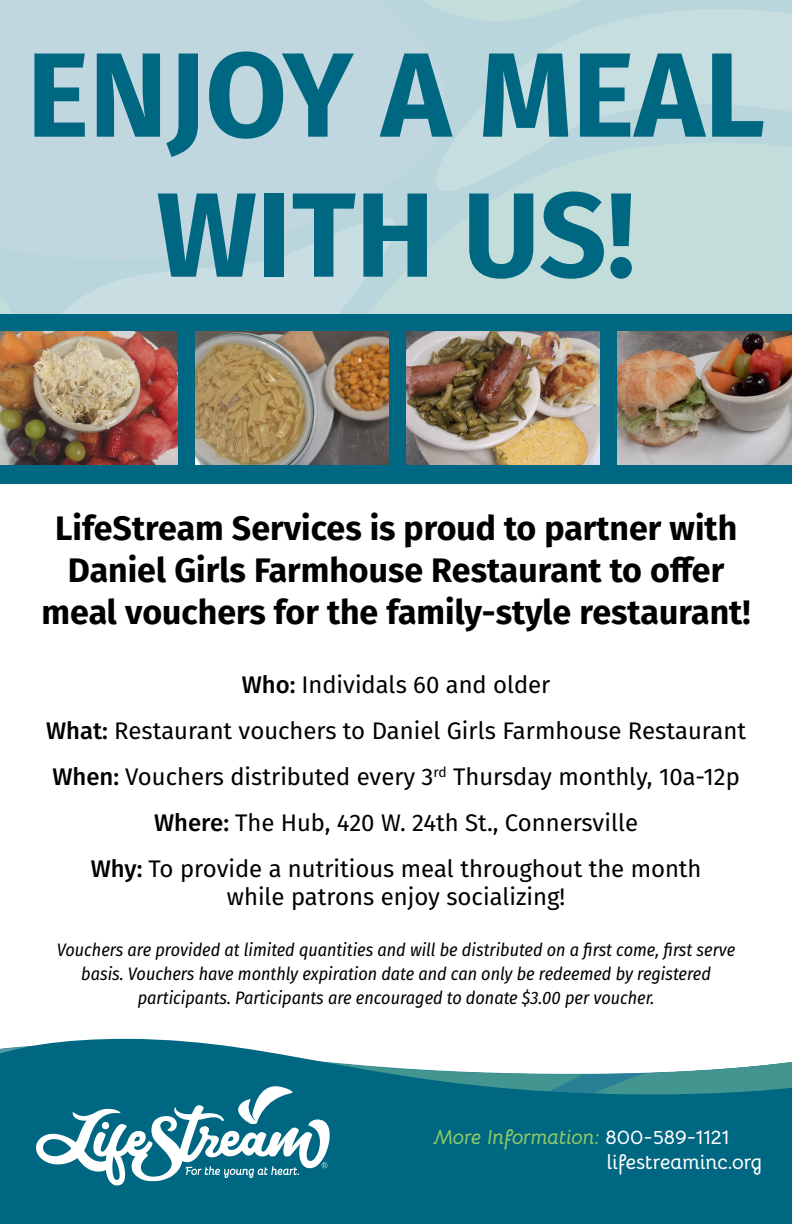
<style>
.page{position:relative;width:792px;height:1224px;background:#fff}
.page>*{position:absolute;margin:0;border:0;box-sizing:border-box;transform-origin:0 0}
.t1{font:700 120px "Fira Sans";color:#006782}
.t2{font:700 34px/42px "Fira Sans";color:#000;text-align:center}
.t3{font:24px "Fira Sans";color:#000}
.t4{font:italic 700 20.4px "Bellota";letter-spacing:-.01em;color:#91ca64}
.t5{font:700 20.4px "Bellota";letter-spacing:-.005em;color:#fff}
.t6{font:italic 18px "Fira Sans Condensed";color:#000}
.s1{font-weight:500}
.s2{font-style:normal;color:#fff}
</style>
<div class="page">
<img style="left:616px;top:330px;width:176px;height:135px">
<img style="left:405px;top:330px;width:195px;height:135px">
<img style="left:195px;top:330px;width:194px;height:135px">
<img style="left:0;top:330px;width:179px;height:135px">
<div style="left:0;top:0;width:792px;height:314px;background:#c0d7df"></div>
<svg style="left:0;top:1038px;width:792px;height:186px;background:#298095"></svg>
<svg style="left:36px;top:1086px;width:294px;height:99px"></svg>
<div style="left:0;top:314px;width:792px;height:16px;background:#006782"></div>
<div style="left:0;top:465px;width:792px;height:19px;background:#006782"></div>
<div style="left:389px;top:315px;width:16px;height:159px;background:#006782"></div>
<div style="left:600px;top:315px;width:16px;height:159px;background:#006782"></div>
<div style="left:179px;top:315px;width:16px;height:159px;background:#006782"></div>
<p class="t1" style="left:27px;top:-6px;width:740px">ENJOY A MEAL</p>
<p class="t1" style="left:157px;top:134px;width:480px">WITH US!</p>
<p class="t2" style="left:42px;top:505px;width:711px">LifeStream Services is proud to partner with<br>Daniel Girls Farmhouse Restaurant to offer meal vouchers for the family-style restaurant!</p>
<p class="t3" style="left:242px;top:666px;width:310px"><span class="s1">Who:</span> Individals 60 and older</p>
<p class="t3" style="left:46px;top:712px;width:701px"><span class="s1">What:</span> Restaurant vouchers to Daniel Girls Farmhouse Restaurant</p>
<p class="t3" style="left:52px;top:758px;width:689px"><span class="s1">When:</span> Vouchers distributed every 3<sup>rd</sup> Thursday monthly, 10a-12p</p>
<p class="t3" style="left:154px;top:804px;width:485px"><span class="s1">Where:</span> The Hub, 420 W. 24th St., Connersville</p>
<p class="t3" style="left:91px;top:850px;width:612px"><span class="s1">Why:</span> To provide a nutritious meal throughout the month</p>
<p class="t3" style="left:227px;top:878px;width:340px">while patrons enjoy socializing!</p>
<p class="t6" style="left:57px;top:936px;width:680px">Vouchers are provided at limited quantities and will be distributed on a first come, first serve</p>
<p class="t6" style="left:81px;top:960px;width:631px">basis. Vouchers have monthly expiration date and can only be redeemed by registered</p>
<p class="t6" style="left:138px;top:984px;width:518px">participants. Participants are encouraged to donate $3.00 per voucher.</p>
<p class="t4" style="left:433px;top:1120px;width:297px">More Information: <span class="s2">800-589-1121</span></p>
<p class="t5" style="left:607px;top:1145px;width:157px">lifestreaminc.org</p>
</div>
